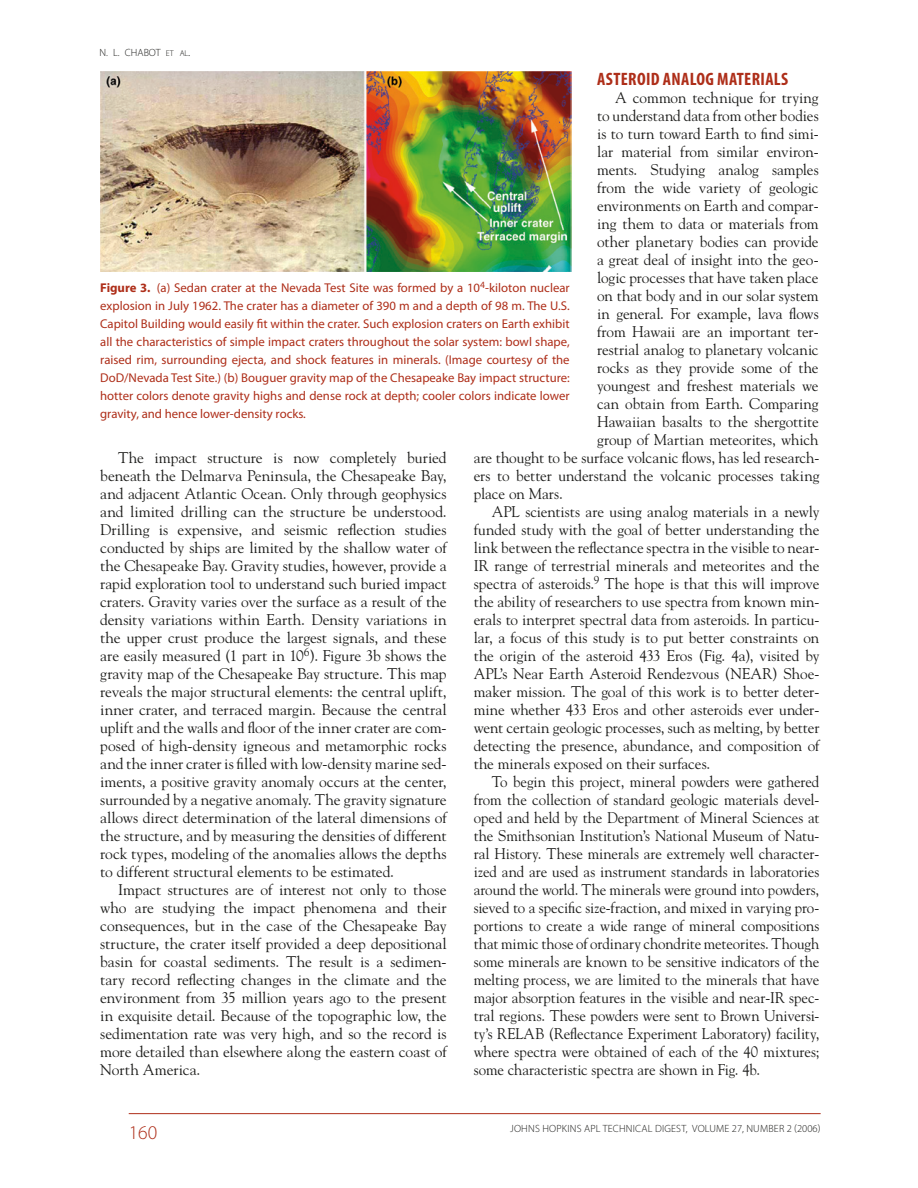
<style>
.page{position:relative;width:918px;height:1188px;background:#fff}
.page>*{position:absolute;margin:0;border:0;box-sizing:border-box;transform-origin:0 0}
.t1{font:300 19.5px "Myriad Pro";color:#ae2e19}
.t2{font:700 condensed 18px "Myriad Pro";letter-spacing:.02em;color:#ae2e19}
.t3{font:15.45px/18px "Hopkins Goudy";color:#1c1c1a;text-align:justify}
.t4{font:15.45px/18px "Hopkins Goudy";color:#1c1c1a;text-align:justify;scale:.96 1}
.t5{font:12.75px/18px "Myriad Pro";color:#ae2e19;text-align:justify}
.t6{font:300 10.5px "Myriad Pro";letter-spacing:.02em;color:#1c1c1a}
.s1{font-size:8.4px}
.s2{font-size:12px}
.s3{font-weight:700}
</style>
<div class="page">
<hr style="left:129px;top:1113px;width:692px;height:1px;background:#ae2e19">
<img style="left:100px;top:71px;width:471px;height:201px">
<p class="t6" style="left:99px;top:46px;width:92px">N. L. CHABOT <span class="s1">et al</span><span class="s2">.</span></p>
<p class="t2" style="left:597px;top:68px;width:192px">ASTEROID ANALOG MATERIALS</p>
<p class="t3" style="left:597px;top:88px;width:223px;text-indent:18px">A common technique for trying to understand data from other bodies is to turn toward Earth to find simi&shy;lar material from similar environ&shy;ments. Studying analog samples from the wide variety of geologic environments on Earth and compar&shy;ing them to data or materials from other planetary bodies can provide a great deal of insight into the geo&shy;logic processes that have taken place on that body and in our solar system in general. For example, lava flows from Hawaii are an important ter&shy;restrial analog to planetary volcanic rocks as they provide some of the youngest and freshest materials we can obtain from Earth. Comparing Hawaiian basalts to the shergottite group of Martian meteorites, which</p>
<p class="t5" style="left:100px;top:279px;width:471px"><span class="s3">Figure 3.</span> (a) Sedan crater at the Nevada Test Site was formed by a 10<sup>4</sup>-kiloton nuclear explosion in July 1962. The crater has a diameter of 390 m and a depth of 98 m. The U.S.<br>Capitol Building would easily fit within the crater. Such explosion craters on Earth exhibit all the characteristics of simple impact craters throughout the solar system: bowl shape, raised rim, surrounding ejecta, and shock features in minerals. (Image courtesy of the DoD/Nevada Test Site.) (b) Bouguer gravity map of the Chesapeake Bay impact structure: hotter colors denote gravity highs and dense rock at depth; cooler colors indicate lower gravity, and hence lower-density rocks.</p>
<p class="t3" style="left:474px;top:449px;width:347px">are thought to be surface volcanic flows, has led research&shy;ers to better understand the volcanic processes taking place on Mars.</p>
<p class="t3" style="left:474px;top:503px;width:347px;text-indent:18px">APL scientists are using analog materials in a newly funded study with the goal of better understanding the link between the reflectance spectra in the visible to near-IR range of terrestrial minerals and meteorites and the spectra of asteroids.<sup>9</sup> The hope is that this will improve the ability of researchers to use spectra from known min&shy;erals to interpret spectral data from asteroids. In particu&shy;lar, a focus of this study is to put better constraints on the origin of the asteroid 433 Eros (Fig. 4a), visited by APL’s Near Earth Asteroid Rendezvous (NEAR) Shoe&shy;maker mission. The goal of this work is to better deter&shy;mine whether 433 Eros and other asteroids ever under&shy;went certain geologic processes, such as melting, by better detecting the presence, abundance, and composition of the minerals exposed on their surfaces.</p>
<p class="t4" style="left:474px;top:773px;width:362px;text-indent:18px">To begin this project, mineral powders were gathered from the collection of standard geologic materials devel&shy;oped and held by the Department of Mineral Sciences at the Smithsonian Institution’s National Museum of Natu&shy;ral History. These minerals are extremely well character&shy;ized and are used as instrument standards in laboratories around the world. The minerals were ground into powders, sieved to a specific size-fraction, and mixed in varying pro&shy;portions to create a wide range of mineral compositions that mimic those of ordinary chondrite meteorites. Though some minerals are known to be sensitive indicators of the melting process, we are limited to the minerals that have major absorption features in the visible and near-IR spec&shy;tral regions. These powders were sent to Brown Universi&shy;ty’s RELAB (Reflectance Experiment Laboratory) facility, where spectra were obtained of each of the 40 mixtures; some characteristic spectra are shown in Fig. 4b.</p>
<p class="t3" style="left:100px;top:449px;width:348px;text-indent:18px">The impact structure is now completely buried beneath the Delmarva Peninsula, the Chesapeake Bay, and adjacent Atlantic Ocean. Only through geophysics and limited drilling can the structure be understood.<br>Drilling is expensive, and seismic reflection studies conducted by ships are limited by the shallow water of the Chesapeake Bay. Gravity studies, however, provide a rapid exploration tool to understand such buried impact craters. Gravity varies over the surface as a result of the density variations within Earth. Density variations in the upper crust produce the largest signals, and these are easily measured (1 part in 10<sup>6</sup>). Figure 3b shows the gravity map of the Chesapeake Bay structure. This map reveals the major structural elements: the central uplift, inner crater, and terraced margin. Because the central uplift and the walls and floor of the inner crater are com&shy;posed of high-density igneous and metamorphic rocks and the inner crater is filled with low-density marine sed&shy;iments, a positive gravity anomaly occurs at the center, surrounded by a negative anomaly. The gravity signature allows direct determination of the lateral dimensions of the structure, and by measuring the densities of different rock types, modeling of the anomalies allows the depths to different structural elements to be estimated.</p>
<p class="t3" style="left:100px;top:881px;width:348px;text-indent:18px">Impact structures are of interest not only to those who are studying the impact phenomena and their consequences, but in the case of the Chesapeake Bay structure, the crater itself provided a deep depositional basin for coastal sediments. The result is a sedimen&shy;tary record reflecting changes in the climate and the environment from 35 million years ago to the present in exquisite detail. Because of the topographic low, the sedimentation rate was very high, and so the record is more detailed than elsewhere along the eastern coast of North America.</p>
<p class="t1" style="left:129px;top:1121px;width:30px">160</p>
<p class="t6" style="left:510px;top:1122px;width:12px">JOHN</p>
<p class="t6" style="left:535px;top:1122px;width:86px">S HOPKINS APL TECHN</p>
<p class="t6" style="left:633px;top:1122px;width:9px">ICAL</p>
<p class="t6" style="left:655px;top:1122px;width:167px">DIGEST, VOLUME 27, NUMBER 2 (2006)</p>
</div>
